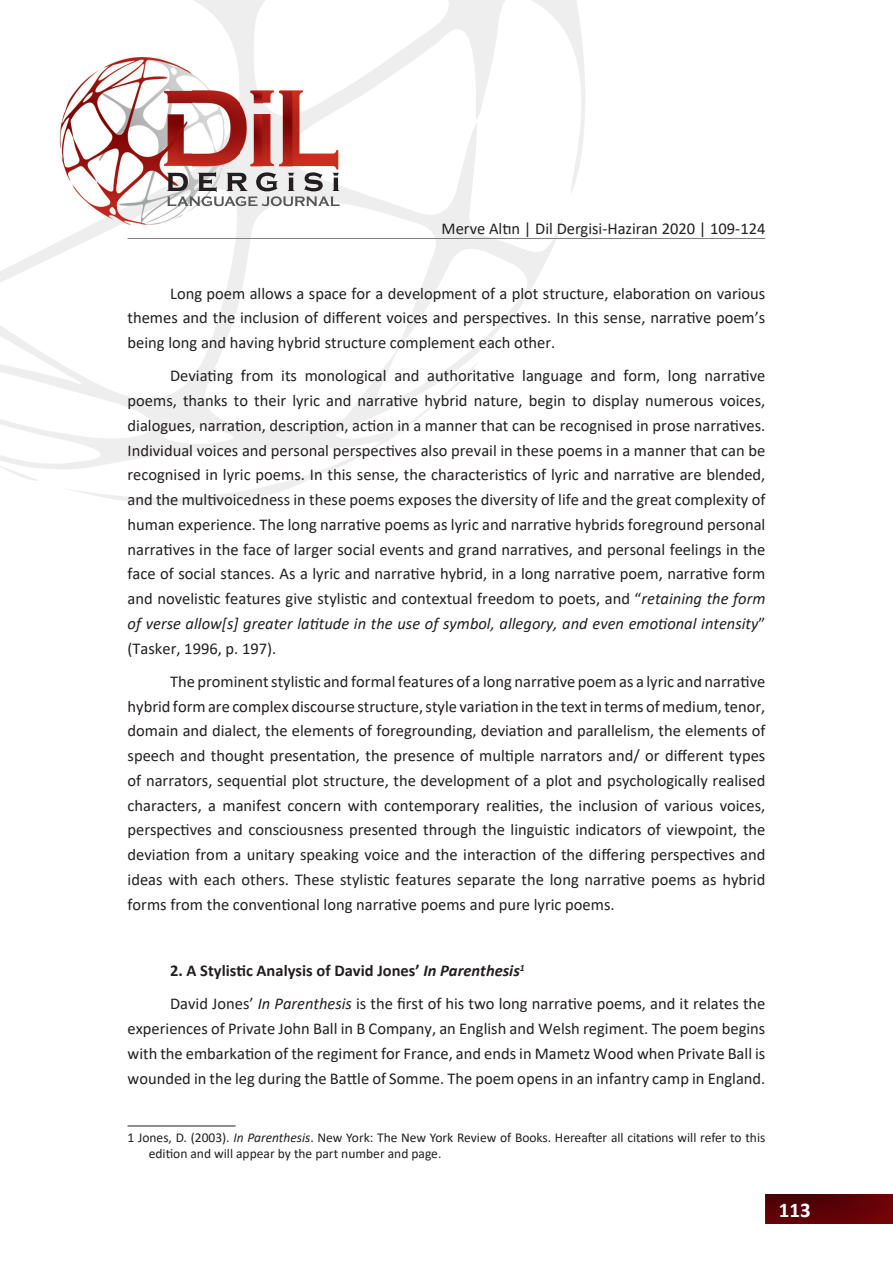
<style>
.page{position:relative;width:893px;height:1263px;background:#fff}
.page>*{position:absolute;margin:0;border:0;box-sizing:border-box;transform-origin:0 0}
.t1{font:700 21px "Calibri";color:#fff}
.t2{font:16.5px/24.8px "Calibri";color:#231f20;text-align:justify}
.t3{font:700 16.5px "Calibri";color:#231f20}
.t4{font:13.5px/16.2px "Calibri";color:#231f20}
.s1{font-style:italic}
</style>
<div class="page">
<svg style="left:0;top:0;width:585px;height:504px"></svg>
<img style="left:192px;top:58px;width:35px;height:167px">
<img style="left:192px;top:91px;width:146px;height:79px">
<img style="left:279px;top:91px;width:13px;height:75px">
<img style="left:250px;top:114px;width:12px;height:52px">
<svg style="left:250px;top:91px;width:12px;height:13px"></svg>
<img style="left:192px;top:91px;width:47px;height:75px">
<img style="left:60px;top:57px;width:132px;height:168px">
<svg style="left:167px;top:172px;width:173px;height:34px;background:#b3b2b3"></svg>
<hr style="left:128px;top:238px;width:637px;height:1px;background:#808285">
<img style="left:765px;top:1194px;width:128px;height:30px">
<hr style="left:128px;top:1125px;width:108px;height:1px;background:#231f20">
<p class="t2" style="left:442px;top:216px;width:325px">Merve Altın | Dil Dergisi-Haziran 2020 | 109-124</p>
<p class="t2" style="left:128px;top:280px;width:639px;text-indent:43px">Long poem allows a space for a development of a plot structure, elaboration on various themes and the inclusion of different voices and perspectives. In this sense, narrative poem’s being long and having hybrid structure complement each other.</p>
<p class="t2" style="left:128px;top:363px;width:639px;text-indent:43px">Deviating from its monological and authoritative language and form, long narrative poems, thanks to their lyric and narrative hybrid nature, begin to display numerous voices, dialogues, narration, description, action in a manner that can be recognised in prose narratives.<br>Individual voices and personal perspectives also prevail in these poems in a manner that can be recognised in lyric poems. In this sense, the characteristics of lyric and narrative are blended, and the multivoicedness in these poems exposes the diversity of life and the great complexity of human experience. The long narrative poems as lyric and narrative hybrids foreground personal narratives in the face of larger social events and grand narratives, and personal feelings in the face of social stances. As a lyric and narrative hybrid, in a long narrative poem, narrative form and novelistic features give stylistic and contextual freedom to poets, and “<span class="s1">retaining the form of verse allow[s] greater latitude in the use of symbol, allegory, and even emotional intensity</span>” (Tasker, 1996, p. 197).</p>
<p class="t2" style="left:128px;top:669px;width:639px;text-indent:43px">The prominent stylistic and formal features of a long narrative poem as a lyric and narrative hybrid form are complex discourse structure, style variation in the text in terms of medium, tenor, domain and dialect, the elements of foregrounding, deviation and parallelism, the elements of speech and thought presentation, the presence of multiple narrators and/ or different types of narrators, sequential plot structure, the development of a plot and psychologically realised characters, a manifest concern with contemporary realities, the inclusion of various voices, perspectives and consciousness presented through the linguistic indicators of viewpoint, the deviation from a unitary speaking voice and the interaction of the differing perspectives and ideas with each others. These stylistic features separate the long narrative poems as hybrid forms from the conventional long narrative poems and pure lyric poems.</p>
<p class="t3" style="left:170px;top:959px;width:356px">2. A Stylistic Analysis of David Jones’ <span class="s1">In Parenthesis</span><sup>1</sup></p>
<p class="t2" style="left:128px;top:991px;width:639px;text-indent:43px">David Jones’ <span class="s1">In Parenthesis</span> is the first of his two long narrative poems, and it relates the experiences of Private John Ball in B Company, an English and Welsh regiment. The poem begins with the embarkation of the regiment for France, and ends in Mametz Wood when Private Ball is wounded in the leg during the Battle of Somme. The poem opens in an infantry camp in England.</p>
<p class="t4" style="left:149px;top:1129px;width:618px;text-indent:-21px">1 Jones, D. (2003). <span class="s1">In Parenthesis</span>. New York: The New York Review of Books. Hereafter all citations will refer to this edition and will appear by the part number and page.</p>
<p class="t1" style="left:779px;top:1195px;width:33px">113</p>
</div>
